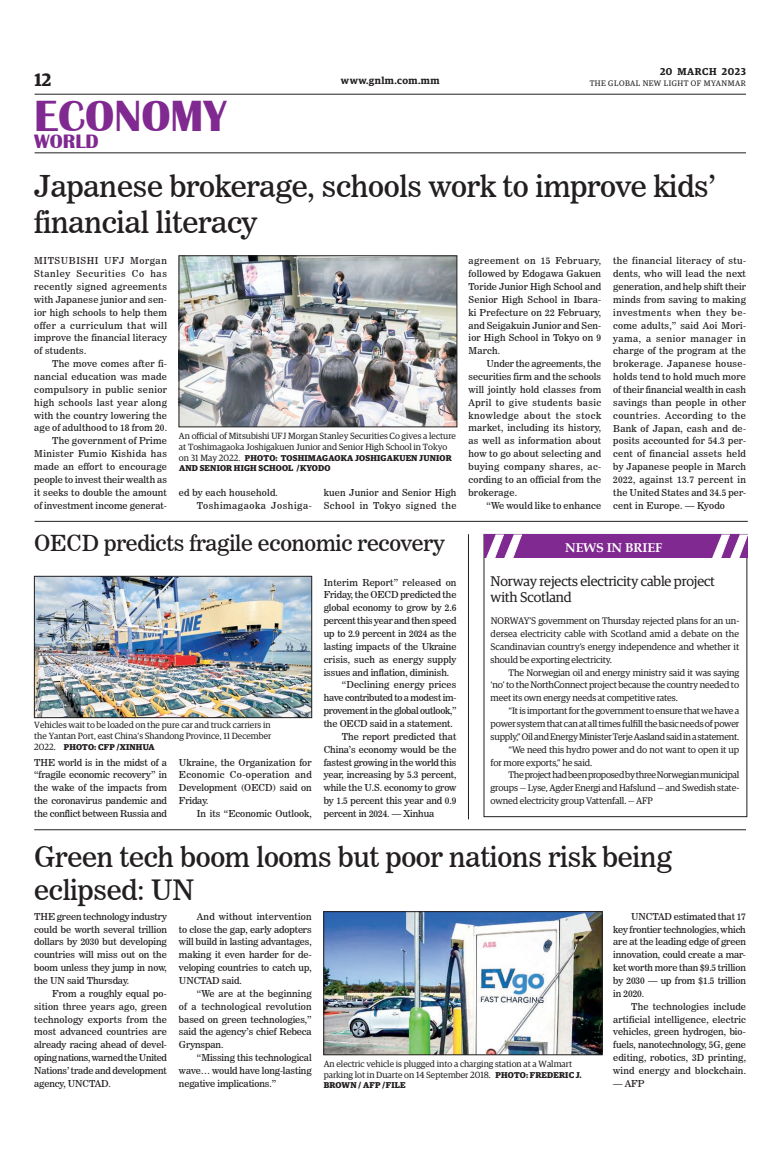
<style>
.page{position:relative;width:773px;height:1152px;background:#fff}
.page>*{position:absolute;margin:0;border:0;box-sizing:border-box;transform-origin:0 0}
.t1{font:700 45px "Britannic";color:#802990}
._2_Clm_Head{font:30px/36px "News 706 BT Roman C";letter-spacing:-.01em;color:#231f20}
._2_Clm_Head-2{font:28px/33.6px "News 706 BT Roman C";letter-spacing:-.01em;color:#231f20}
._2_Clm_Head-3{font:22px "News 706 BT Roman C";letter-spacing:-.01em;color:#231f20}
.t2{font:700 20px "Britannic";color:#802990}
.t3{font:600 18px "Guardian Egyp";color:#231f20}
.Brief_Head{font:14px/16.8px "Guardian Egyp";letter-spacing:-.01em;color:#231f20}
.Brief_2nd_Body{font:700 12.7px "Book Antiqua";letter-spacing:-.01em;color:#fff}
.t4{font:600 10px "Guardian Egyp";letter-spacing:.05em;color:#231f20}
._2nd_Body{font:9.5px/12.9px "News 706 BT Roman C";letter-spacing:.01em;color:#231f20;text-align:justify}
.Brief_2nd_Body-2{font:9.5px/12.9px "Guardian Egyp";letter-spacing:-.01em;color:#231f20;text-align:justify}
.Normal_Para{font:9.5px/12.9px "News 706 BT Roman C";color:#231f20;text-align:justify}
._2nd_Body-2{font:9.5px "News 706 BT Roman C";letter-spacing:.055em;color:#231f20}
.t5{font:9px/10.8px "Guardian Egyp";color:#231f20}
.t6{font:700 8.5px/10.2px "Guardian Egyp";letter-spacing:.02em;color:#231f20}
.t7{font:8px "Guardian Egyp";letter-spacing:.06em;color:#231f20}
.s1{font-weight:400;font-size:9px}
.s2{font-weight:700;font-size:8.5px}
</style>
<div class="page">
<hr style="left:35px;top:94px;width:711px;height:1px;background:#231f20">
<hr style="left:35px;top:153px;width:711px;height:1px;background:#231f20">
<img style="left:325px;top:914px;width:275px;height:139px">
<div style="left:323px;top:912px;width:279px;height:143px;border:1px solid #231f20"></div>
<div style="left:484px;top:535px;width:263px;height:23px;background:#802990"></div>
<svg style="left:486px;top:535px;width:36px;height:23px"></svg>
<svg style="left:712px;top:535px;width:36px;height:23px"></svg>
<img style="left:181px;top:258px;width:274px;height:167px">
<div style="left:179px;top:256px;width:278px;height:171px;border:1px solid #231f20"></div>
<img style="left:36px;top:578px;width:274px;height:138px">
<div style="left:34px;top:576px;width:278px;height:142px;border:1px solid #231f20"></div>
<hr style="left:35px;top:521px;width:712px;height:1px;background:#231f20">
<hr style="left:468px;top:534px;width:1px;height:285px;background:#231f20">
<hr style="left:34px;top:830px;width:712px;height:1px;background:#231f20">
<h3 class="t3" style="left:35px;top:67px;width:18px">12</h3>
<h1 class="t1" style="left:34px;top:90px;width:194px">ECONOMY</h1>
<h3 class="t2" style="left:34px;top:130px;width:66px">WORLD</h3>
<p class="t4" style="left:660px;top:64px;width:87px">20 MARCH 2023</p>
<p class="t4" style="left:341px;top:73px;width:100px">www.gnlm.com.mm</p>
<p class="t7" style="left:589px;top:78px;width:158px">THE GLOBAL NEW LIGHT OF MYANMAR</p>
<p class="_2_Clm_Head" style="left:34px;top:168px;width:683px">Japanese brokerage, schools work to improve kids’ financial literacy</p>
<p class="Normal_Para" style="left:34px;top:254px;width:134px">MITSUBISHI UFJ Morgan Stanley Securities Co has recently signed agreements with Japanese junior and sen&shy;ior high schools to help them offer a curriculum that will improve the financial literacy of students.</p>
<p class="_2nd_Body" style="left:34px;top:357px;width:134px;text-indent:18px">The move comes after fi&shy;nancial education was made compulsory in public senior high schools last year along with the country lowering the age of adulthood to 18 from 20.</p>
<p class="_2nd_Body" style="left:34px;top:434px;width:134px;text-indent:18px">The government of Prime Minister Fumio Kishida has made an effort to encourage people to invest their wealth as it seeks to double the amount of investment income generat-</p>
<p class="t5" style="left:179px;top:430px;width:278px">An official of Mitsubishi UFJ Morgan Stanley Securities Co gives a lecture at Toshimagaoka Joshigakuen Junior and Senior High School in Tokyo</p>
<p class="t6" style="left:179px;top:452px;width:274px"><span class="s1">on 31 May 2022.</span> PHOTO: TOSHIMAGAOKA JOSHIGAKUEN JUNIOR<br>AND SENIOR HIGH SCHOOL /KYODO</p>
<p class="_2nd_Body" style="left:179px;top:486px;width:100px">ed by each household.</p>
<p class="_2nd_Body-2" style="left:197px;top:499px;width:116px">Toshimagaoka Joshiga-</p>
<p class="_2nd_Body" style="left:324px;top:486px;width:134px">kuen Junior and Senior High<br>School in Tokyo signed the</p>
<p class="_2_Clm_Head-3" style="left:34px;top:530px;width:412px">OECD predicts fragile economic recovery</p>
<p class="t5" style="left:34px;top:719px;width:238px">Vehicles wait to be loaded on the pure car and truck carriers in the Yantan Port, east China’s Shandong Province, 11 December</p>
<p class="t6" style="left:34px;top:741px;width:122px"><span class="s1">2022.</span> PHOTO: CFP /XINHUA</p>
<p class="Normal_Para" style="left:34px;top:756px;width:134px">THE world is in the midst of a “fragile economic recovery” in the wake of the impacts from the coronavirus pandemic and the conflict between Russia and</p>
<p class="Normal_Para" style="left:179px;top:756px;width:134px">Ukraine, the Organization for Economic Co-operation and Development (OECD) said on Friday.</p>
<p class="_2nd_Body" style="left:197px;top:807px;width:116px">In its “Economic Outlook,</p>
<p class="_2nd_Body" style="left:324px;top:576px;width:134px">Interim Report” released on Friday, the OECD predicted the global economy to grow by 2.6 percent this year and then speed up to 2.9 percent in 2024 as the lasting impacts of the Ukraine crisis, such as energy supply issues and inflation, diminish.</p>
<p class="_2nd_Body" style="left:324px;top:679px;width:134px;text-indent:18px">“Declining energy prices have contributed to a modest im&shy;provement in the global outlook,” the OECD said in a statement.</p>
<p class="_2nd_Body" style="left:324px;top:730px;width:134px;text-indent:18px">The report predicted that China’s economy would be the fastest growing in the world this year, increasing by 5.3 percent, while the U.S. economy to grow by 1.5 percent this year and 0.9 percent in 2024. — Xinhua</p>
<p class="_2nd_Body" style="left:468px;top:254px;width:134px">agreement on 15 February, followed by Edogawa Gakuen Toride Junior High School and Senior High School in Ibara&shy;ki Prefecture on 22 February, and Seigakuin Junior and Sen&shy;ior High School in Tokyo on 9<br>March.</p>
<p class="_2nd_Body" style="left:468px;top:357px;width:134px;text-indent:18px">Under the agreements, the securities firm and the schools will jointly hold classes from April to give students basic knowledge about the stock market, including its history, as well as information about how to go about selecting and buying company shares, ac&shy;cording to an official from the brokerage.</p>
<p class="_2nd_Body" style="left:486px;top:499px;width:116px">“We would like to enhance</p>
<p class="_2nd_Body" style="left:613px;top:255px;width:134px">the financial literacy of stu&shy;dents, who will lead the next generation, and help shift their minds from saving to making investments when they be&shy;come adults,” said Aoi Mori&shy;yama, a senior manager in charge of the program at the brokerage. Japanese house&shy;holds tend to hold much more of their financial wealth in cash savings than people in other countries. According to the Bank of Japan, cash and de&shy;posits accounted for 54.3 per&shy;cent of financial assets held by Japanese people in March 2022, against 13.7 percent in the United States and 34.5 per&shy;cent in Europe. — Kyodo</p>
<p class="Brief_2nd_Body" style="left:565px;top:539px;width:98px">NEWS IN BRIEF</p>
<p class="Brief_Head" style="left:490px;top:571px;width:226px">Norway rejects electricity cable project with Scotland</p>
<p class="Brief_2nd_Body-2" style="left:490px;top:614px;width:250px">NORWAY’S government on Thursday rejected plans for an un&shy;dersea electricity cable with Scotland amid a debate on the Scandinavian country’s energy independence and whether it should be exporting electricity.</p>
<p class="Brief_2nd_Body-2" style="left:490px;top:665px;width:250px;text-indent:18px">The Norwegian oil and energy ministry said it was saying ‘no’ to the NorthConnect project because the country needed to meet its own energy needs at competitive rates.</p>
<p class="Brief_2nd_Body-2" style="left:490px;top:704px;width:250px;text-indent:18px">“It is important for the government to ensure that we have a power system that can at all times fulfill the basic needs of power supply,” Oil and Energy Minister Terje Aasland said in a statement.</p>
<p class="Brief_2nd_Body-2" style="left:490px;top:742px;width:250px;text-indent:18px">“We need this hydro power and do not want to open it up for more exports,” he said.</p>
<p class="Brief_2nd_Body-2" style="left:490px;top:768px;width:250px;text-indent:18px">The project had been proposed by three Norwegian municipal groups — Lyse, Agder Energi and Hafslund — and Swedish state&shy;owned electricity group Vattenfall. — AFP</p>
<p class="_2_Clm_Head-2" style="left:34px;top:840px;width:639px">Green tech boom looms but poor nations risk being eclipsed: UN</p>
<p class="_2nd_Body" style="left:179px;top:910px;width:134px;text-indent:18px">And without intervention to close the gap, early adopters will build in lasting advantages, making it even harder for de&shy;veloping countries to catch up, UNCTAD said.</p>
<p class="_2nd_Body" style="left:179px;top:987px;width:134px;text-indent:18px">“We are at the beginning of a technological revolution based on green technologies,” said the agency’s chief Rebeca Grynspan.</p>
<p class="_2nd_Body" style="left:179px;top:1051px;width:134px;text-indent:18px">“Missing this technological wave… would have long-lasting negative implications.”</p>
<p class="Normal_Para" style="left:34px;top:910px;width:134px">THE green technology industry could be worth several trillion dollars by 2030 but developing countries will miss out on the boom unless they jump in now, the UN said Thursday.</p>
<p class="_2nd_Body" style="left:34px;top:987px;width:134px;text-indent:18px">From a roughly equal po&shy;sition three years ago, green technology exports from the most advanced countries are already racing ahead of devel&shy;oping nations, warned the United Nations’ trade and development agency, UNCTAD.</p>
<p class="_2nd_Body" style="left:613px;top:910px;width:134px;text-indent:18px">UNCTAD estimated that 17 key frontier technologies, which are at the leading edge of green innovation, could create a mar&shy;ket worth more than $9.5 trillion by 2030 — up from $1.5 trillion in 2020.</p>
<p class="_2nd_Body" style="left:613px;top:1000px;width:134px;text-indent:18px">The technologies include artificial intelligence, electric vehicles, green hydrogen, bio&shy;fuels, nanotechnology, 5G, gene editing, robotics, 3D printing, wind energy and blockchain.</p>
<p class="_2nd_Body" style="left:613px;top:1077px;width:32px">— AFP</p>
<p class="t5" style="left:324px;top:1058px;width:259px">An electric vehicle is plugged into a charging station at a Walmart parking lot in Duarte on 14 September 2018. <span class="s2">PHOTO: FREDERIC J.</span></p>
<p class="t6" style="left:324px;top:1079px;width:83px">BROWN / AFP /FILE</p>
</div>
